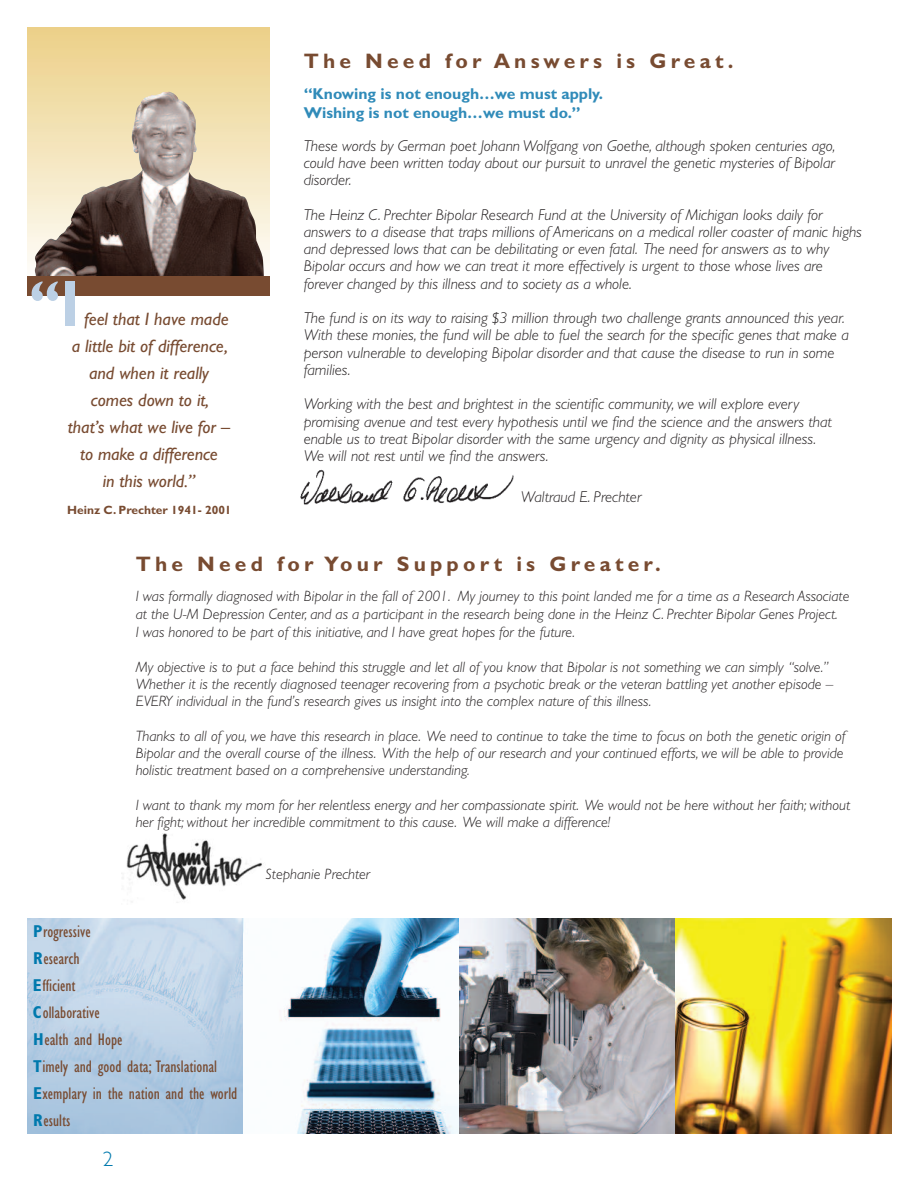
<style>
.page{position:relative;width:918px;height:1188px;background:#fff}
.page>*{position:absolute;margin:0;border:0;box-sizing:border-box;transform-origin:0 0}
.t1{font:700 condensed 64.5px "Gill Sans";color:#bcd0e5}
.t2{font:700 21px "Gill Sans";letter-spacing:.2em;color:#784b31}
.t3{font:300 21px "Gill Sans";color:#0079ad}
.t4{font:italic 18px "Gill Sans";color:#784b31}
.t5{font:condensed 17.25px/27px "Gill Sans";color:#784b31}
.t6{font:italic 300 15.75px/17.2px "Gill Sans";color:#231f20}
.t7{font:700 15.75px/19.2px "Gill Sans";color:#308bb9}
.t8{font:italic 300 15px/17.2px "Gill Sans";color:#231f20}
.t9{font:700 12px "Gill Sans";color:#784b31}
.s1{font-weight:700;color:#0079ad}
</style>
<div class="page">
<img style="left:121px;top:834px;width:141px;height:69px">
<div style="left:27px;top:27px;width:243px;height:253px;background:linear-gradient(to bottom,#ecd087,#fefdf9)"></div>
<img style="left:35px;top:92px;width:229px;height:184px">
<img style="left:300px;top:469px;width:214px;height:36px">
<div style="left:27px;top:276px;width:243px;height:19px;background:#784b31"></div>
<img style="left:27px;top:918px;width:648px;height:216px">
<img style="left:675px;top:918px;width:216px;height:216px">
<h1 class="t1" style="left:29px;top:280px;width:53px">“I</h1>
<p class="t4" style="left:84px;top:312px;width:146px">feel that I have made</p>
<p class="t4" style="left:72px;top:339px;width:158px">a little bit of difference,</p>
<p class="t4" style="left:89px;top:366px;width:121px">and when it really</p>
<p class="t4" style="left:91px;top:393px;width:120px">comes down to it,</p>
<p class="t4" style="left:68px;top:420px;width:164px">that’s what we live for –</p>
<p class="t4" style="left:80px;top:447px;width:139px">to make a difference</p>
<p class="t4" style="left:103px;top:474px;width:94px">in this world.”</p>
<p class="t9" style="left:67px;top:505px;width:166px">Heinz C. Prechter 1941- 2001</p>
<h2 class="t2" style="left:304px;top:53px;width:431px">The Need for Answers is Great.</h2>
<p class="t7" style="left:304px;top:86px;width:301px">“Knowing is not enough…we must apply.<br>Wishing is not enough…we must do.”</p>
<p class="t6" style="left:304px;top:138px;width:533px;text-align:justify">These words by German poet Johann Wolfgang von Goethe, although spoken centuries ago, could have been written today about our pursuit to unravel the genetic mysteries of Bipolar disorder.</p>
<p class="t6" style="left:304px;top:207px;width:560px">The Heinz C. Prechter Bipolar Research Fund at the University of Michigan looks daily for answers to a disease that traps millions of Americans on a medical roller coaster of manic highs and depressed lows that can be debilitating or even fatal. The need for answers as to why Bipolar occurs and how we can treat it more effectively is urgent to those whose lives are forever changed by this illness and to society as a whole.</p>
<p class="t6" style="left:304px;top:311px;width:547px">The fund is on its way to raising $3 million through two challenge grants announced this year.<br>With these monies, the fund will be able to fuel the search for the specific genes that make a person vulnerable to developing Bipolar disorder and that cause the disease to run in some families.</p>
<p class="t6" style="left:304px;top:397px;width:530px">Working with the best and brightest in the scientific community, we will explore every promising avenue and test every hypothesis until we find the science and the answers that enable us to treat Bipolar disorder with the same urgency and dignity as physical illness.<br>We will not rest until we find the answers.</p>
<p class="t6" style="left:521px;top:490px;width:122px">Waltraud E. Prechter</p>
<h2 class="t2" style="left:136px;top:556px;width:527px">The Need for Your Support is Greater.</h2>
<p class="t8" style="left:136px;top:588px;width:715px;line-height:18px">I was formally diagnosed with Bipolar in the fall of 2001. My journey to this point landed me for a time as a Research Associate at the U-M Depression Center, and as a participant in the research being done in the Heinz C. Prechter Bipolar Genes Project.<br>I was honored to be part of this initiative, and I have great hopes for the future.</p>
<p class="t8" style="left:136px;top:659px;width:699px">My objective is to put a face behind this struggle and let all of you know that Bipolar is not something we can simply “solve.”<br>Whether it is the recently diagnosed teenager recovering from a psychotic break or the veteran battling yet another episode –<br>EVERY individual in the fund’s research gives us insight into the complex nature of this illness.</p>
<p class="t8" style="left:136px;top:728px;width:711px">Thanks to all of you, we have this research in place. We need to continue to take the time to focus on both the genetic origin of<br>Bipolar and the overall course of the illness. With the help of our research and your continued efforts, we will be able to provide holistic treatment based on a comprehensive understanding.</p>
<p class="t8" style="left:136px;top:797px;width:716px">I want to thank my mom for her relentless energy and her compassionate spirit. We would not be here without her faith; without her fight; without her incredible commitment to this cause. We will make a difference!</p>
<p class="t8" style="left:266px;top:866px;width:106px">Stephanie Prechter</p>
<p class="t5" style="left:33px;top:919px;width:206px"><span class="s1">P</span>rogressive<br><span class="s1">R</span>esearch<br><span class="s1">E</span>fficient<br><span class="s1">C</span>ollaborative<br><span class="s1">H</span>ealth and Hope<br><span class="s1">T</span>imely and good data; Translational<br><span class="s1">E</span>xemplary in the nation and the world<br><span class="s1">R</span>esults</p>
<h2 class="t3" style="left:103px;top:1151px;width:12px">2</h2>
</div>
